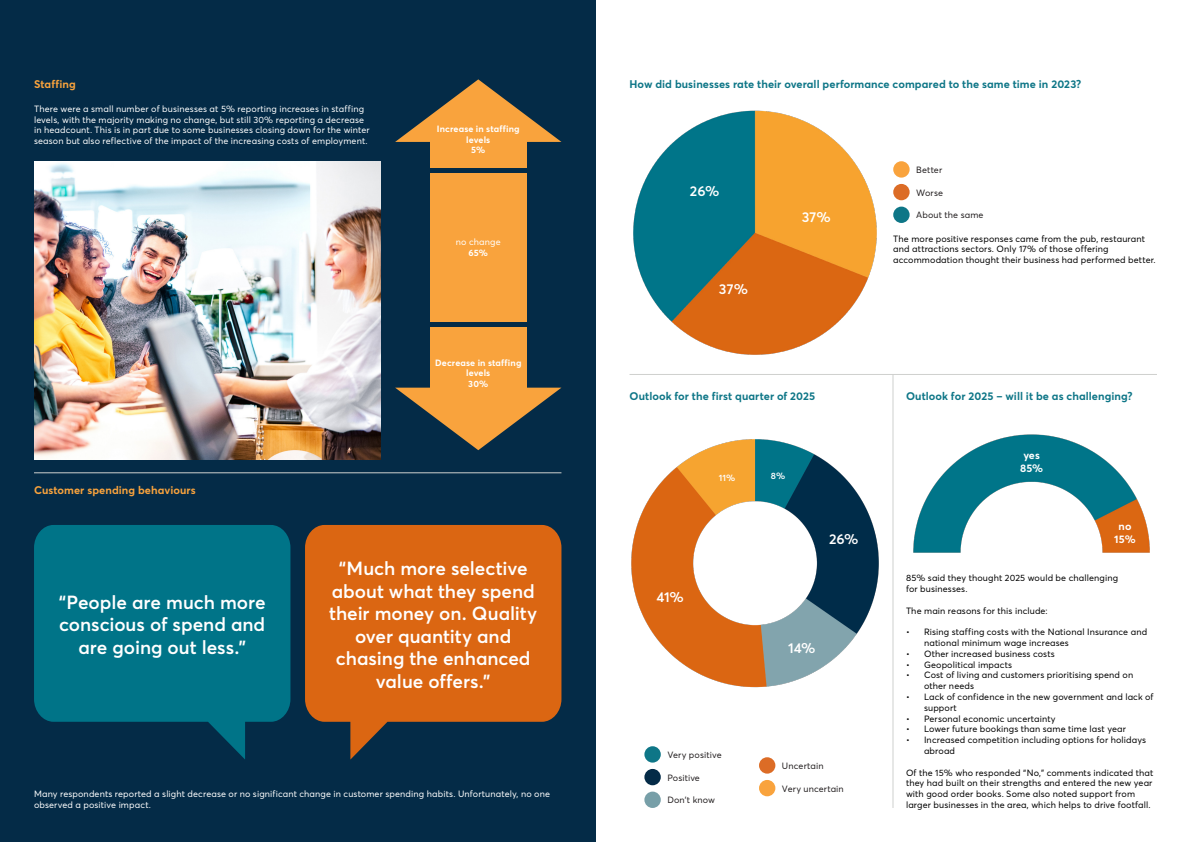
<style>
.page{position:relative;width:1191px;height:842px;background:#fff}
.page>*{position:absolute;margin:0;border:0;box-sizing:border-box;transform-origin:0 0}
.t1{font:600 18.8px/22.6px "Averta";color:#fff;text-align:center}
.t2{font:600 14px "Averta";letter-spacing:-.005em;color:#fff}
.t3{font:700 11px "Averta";letter-spacing:.005em;color:#0e7687}
.t4{font:700 11px "Averta";letter-spacing:.005em;color:#f9a33d}
.t5{font:700 10.7px "Averta";letter-spacing:.005em;color:#fff}
.t6{font:9px/10.8px "Averta";letter-spacing:.01em;color:#000}
.t7{font:9px/10.8px "Averta";letter-spacing:.01em;color:#fff}
.t8{font:9px "Averta";letter-spacing:.01em;color:#231f20}
.t9{font:700 9px/10.8px "Averta";letter-spacing:.015em;color:#fff;text-align:center}
.t10{font:600 9px "Averta";color:#fff}
</style>
<div class="page">
<div style="left:0;top:0;width:595px;height:842px;background:#042b47"></div>
<hr style="left:34px;top:472px;width:527px;height:1px;background:#cfd0ce">
<svg style="left:34px;top:525px;width:256px;height:234px;fill:#007488"></svg>
<svg style="left:305px;top:525px;width:256px;height:234px;fill:#db6612"></svg>
<img style="left:34px;top:161px;width:347px;height:299px">
<div style="left:430px;top:327px;width:96px;height:55px;background:#f9a33d"></div>
<svg style="left:395px;top:79px;width:166px;height:63px"></svg>
<svg style="left:395px;top:388px;width:166px;height:62px"></svg>
<div style="left:430px;top:141px;width:96px;height:26px;background:#f9a33d"></div>
<div style="left:430px;top:374px;width:96px;height:37px;background:#f9a33d"></div>
<div style="left:430px;top:173px;width:96px;height:148px;background:#f9a33d"></div>
<div style="left:893px;top:161px;width:16px;height:17px;background:#f9a33d;border-radius:50%"></div>
<div style="left:893px;top:184px;width:16px;height:16px;background:#dc6c26;border-radius:50%"></div>
<div style="left:893px;top:207px;width:16px;height:16px;background:#0e7687;border-radius:50%"></div>
<img style="left:633px;top:110px;width:244px;height:245px">
<hr style="left:629px;top:374px;width:528px;height:1px;background:#cfd0ce">
<hr style="left:892px;top:374px;width:1px;height:434px;background:#cfd0ce">
<div style="left:644px;top:746px;width:17px;height:17px;background:#0e7687;border-radius:50%"></div>
<div style="left:644px;top:769px;width:17px;height:16px;background:#042b47;border-radius:50%"></div>
<div style="left:644px;top:792px;width:17px;height:16px;background:#779fa8;border-radius:50%"></div>
<div style="left:759px;top:757px;width:16px;height:17px;background:#dc6c26;border-radius:50%"></div>
<div style="left:759px;top:780px;width:16px;height:16px;background:#f9a33d;border-radius:50%"></div>
<img style="left:631px;top:439px;width:248px;height:249px">
<img style="left:913px;top:434px;width:237px;height:119px">
<p class="t4" style="left:34px;top:77px;width:43px">Staffing</p>
<p class="t7" style="left:34px;top:103px;width:337px">There were a small number of businesses at 5% reporting increases in staffing levels, with the majority making no change, but still 30% reporting a decrease in headcount. This is in part due to some businesses closing down for the winter season but also reflective of the impact of the increasing costs of employment.</p>
<p class="t4" style="left:34px;top:483px;width:163px">Customer spending behaviours</p>
<p class="t9" style="left:437px;top:123px;width:84px">Increase in staffing levels</p>
<p class="t9" style="left:471px;top:145px;width:16px">5%</p>
<p class="t7" style="left:456px;top:237px;width:46px">no change</p>
<p class="t9" style="left:468px;top:248px;width:21px">65%</p>
<p class="t9" style="left:435px;top:357px;width:88px">Decrease in staffing levels</p>
<p class="t9" style="left:468px;top:378px;width:22px">30%</p>
<p class="t1" style="left:59px;top:590px;width:208px">“People are much more conscious of spend and are going out less.”</p>
<p class="t1" style="left:329px;top:556px;width:209px">“Much more selective about what they spend their money on. Quality over quantity and chasing the enhanced value offers.”</p>
<p class="t7" style="left:34px;top:788px;width:517px">Many respondents reported a slight decrease or no significant change in customer spending habits. Unfortunately, no one observed a positive impact.</p>
<p class="t3" style="left:629px;top:77px;width:453px">How did businesses rate their overall performance compared to the same time in 2023?</p>
<p class="t2" style="left:690px;top:181px;width:31px">26%</p>
<p class="t2" style="left:719px;top:279px;width:31px">37%</p>
<p class="t2" style="left:801px;top:207px;width:31px">37%</p>
<p class="t8" style="left:916px;top:164px;width:28px">Better</p>
<p class="t8" style="left:916px;top:187px;width:28px">Worse</p>
<p class="t8" style="left:916px;top:209px;width:69px">About the same</p>
<p class="t6" style="left:893px;top:233px;width:264px">The more positive responses came from the pub, restaurant and attractions sectors. Only 17% of those offering accommodation thought their business had performed better.</p>
<p class="t3" style="left:629px;top:389px;width:187px">Outlook for the first quarter of 2025</p>
<p class="t3" style="left:906px;top:389px;width:228px">Outlook for 2025 – will it be as challenging?</p>
<p class="t10" style="left:719px;top:471px;width:18px">11%</p>
<p class="t2" style="left:656px;top:587px;width:29px">41%</p>
<p class="t10" style="left:771px;top:469px;width:16px">8%</p>
<p class="t2" style="left:829px;top:530px;width:31px">26%</p>
<p class="t2" style="left:788px;top:638px;width:29px">14%</p>
<p class="t8" style="left:667px;top:749px;width:56px">Very positive</p>
<p class="t8" style="left:667px;top:772px;width:34px">Positive</p>
<p class="t8" style="left:667px;top:794px;width:49px">Don’t know</p>
<p class="t8" style="left:782px;top:760px;width:43px">Uncertain</p>
<p class="t8" style="left:782px;top:783px;width:63px">Very uncertain</p>
<p class="t5" style="left:1023px;top:448px;width:18px">yes</p>
<p class="t5" style="left:1020px;top:461px;width:25px">85%</p>
<p class="t5" style="left:1118px;top:519px;width:14px">no</p>
<p class="t5" style="left:1114px;top:532px;width:23px">15%</p>
<p class="t6" style="left:906px;top:572px;width:214px">85% said they thought 2025 would be challenging</p>
<p class="t6" style="left:906px;top:583px;width:63px">for businesses.</p>
<p class="t6" style="left:906px;top:605px;width:143px">The main reasons for this include:</p>
<p class="t6" style="left:924px;top:626px;width:225px;text-indent:-18px">• Rising staffing costs with the National Insurance and national minimum wage increases</p>
<p class="t6" style="left:906px;top:648px;width:150px">• Other increased business costs</p>
<p class="t6" style="left:906px;top:659px;width:108px">• Geopolitical impacts</p>
<p class="t6" style="left:924px;top:670px;width:211px;text-indent:-18px">• Cost of living and customers prioritising spend on other needs</p>
<p class="t6" style="left:924px;top:691px;width:231px;text-indent:-18px">• Lack of confidence in the new government and lack of support</p>
<p class="t6" style="left:906px;top:713px;width:151px">• Personal economic uncertainty</p>
<p class="t6" style="left:906px;top:724px;width:221px">• Lower future bookings than same time last year</p>
<p class="t6" style="left:924px;top:734px;width:224px;text-indent:-18px">• Increased competition including options for holidays abroad</p>
<p class="t6" style="left:906px;top:767px;width:249px">Of the 15% who responded “No,” comments indicated that they had built on their strengths and entered the new year with good order books. Some also noted support from larger businesses in the area, which helps to drive footfall.</p>
</div>
